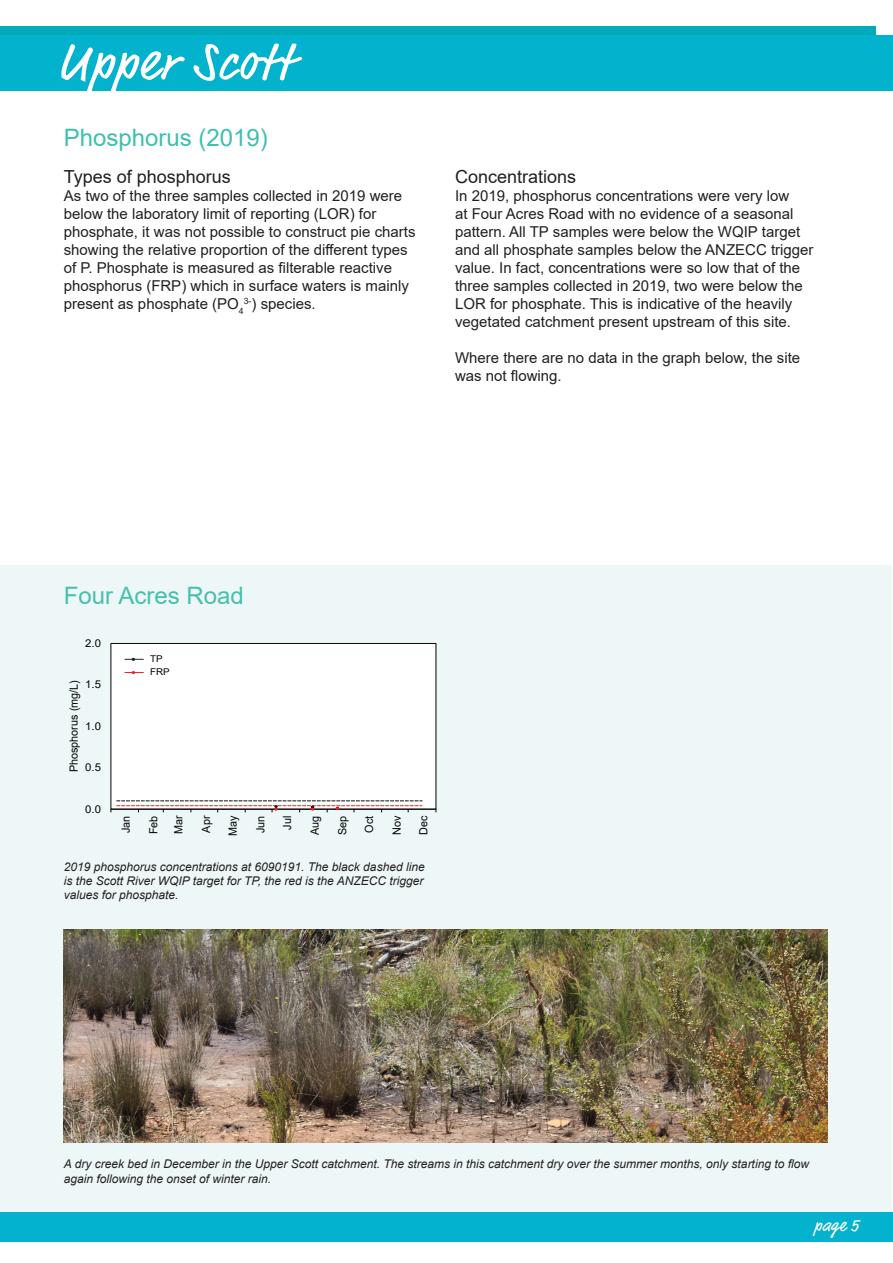
<style>
.page{position:relative;width:893px;height:1263px;background:#fff}
.page>*{position:absolute;margin:0;border:0;box-sizing:border-box;transform-origin:0 0}
.t1{font:54px "Market Web";letter-spacing:.03em;color:#fff}
.heading1{font:24px "Arial";color:#3fbfae}
.body_copy{font:24px "Arial";color:#47bfaf}
.sub-heading{font:18px "Arial";color:#231f20}
.t2{font:18px "Market Web";color:#fff}
.body_copy-2{font:15px/18px "Arial";color:#231f20}
.sub-heading-2{font:15px/18px "Arial";color:#231f20}
.t3{font:italic 12px/14.4px "Arial";color:#231f20;text-align:justify}
.t4{font:11.4px/24.9px "Arial";color:#040503;scale:.95 1}
.t5{font:10.8px "Arial";color:#040503;scale:1.05 1}
.t6{font:9.3px/13.2px "Arial";color:#050504;scale:1.05 1}
</style>
<div class="page">
<div style="left:0;top:27px;width:875px;height:64px;background:#00aab8"></div>
<div style="left:0;top:35px;width:893px;height:56px;background:#03b2cd"></div>
<div style="left:0;top:1212px;width:893px;height:30px;background:#03b2cd"></div>
<div style="left:0;top:566px;width:891px;height:646px;background:#edf7f7"></div>
<div style="left:111px;top:643px;width:325px;height:166px;background:#fff"></div>
<div style="left:110px;top:643px;width:326px;height:166px;border:1px solid #040503"></div>
<hr style="left:111px;top:809px;width:325px;height:1px;background:#040503">
<svg style="left:117px;top:801px;width:305px;height:11px"></svg>
<svg style="left:125px;top:658px;width:18px;height:3px"></svg>
<svg style="left:125px;top:671px;width:18px;height:3px"></svg>
<img style="left:64px;top:929px;width:764px;height:213px">
<p class="t1" style="left:57px;top:30px;width:236px">Upper Scott</p>
<p class="heading1" style="left:64px;top:121px;width:206px">Phosphorus (2019)</p>
<p class="sub-heading" style="left:64px;top:164px;width:169px">Types of phosphorus</p>
<p class="sub-heading-2" style="left:64px;top:187px;width:353px">As two of the three samples collected in 2019 were below the laboratory limit of reporting (LOR) for phosphate, it was not possible to construct pie charts showing the relative proportion of the different types of P. Phosphate is measured as filterable reactive phosphorus (FRP) which in surface waters is mainly present as phosphate (PO<sub>4</sub><sup>3-</sup>) species.</p>
<p class="sub-heading" style="left:455px;top:164px;width:123px">Concentrations</p>
<p class="body_copy-2" style="left:455px;top:187px;width:360px">In 2019, phosphorus concentrations were very low<br>at Four Acres Road with no evidence of a seasonal pattern. All TP samples were below the WQIP target and all phosphate samples below the ANZECC trigger value. In fact, concentrations were so low that of the three samples collected in 2019, two were below the LOR for phosphate. This is indicative of the heavily vegetated catchment present upstream of this site.</p>
<p class="body_copy-2" style="left:455px;top:349px;width:347px">Where there are no data in the graph below, the site was not flowing.</p>
<p class="body_copy" style="left:64px;top:579px;width:182px">Four Acres Road</p>
<p class="t5" style="left:85px;top:636px;width:17px">2.0</p>
<p class="t4" style="left:61px;top:772px;width:99px;rotate:-90deg">Phosphorus (mg/L)</p>
<p class="t5" style="left:85px;top:677px;width:17px">1.5</p>
<p class="t5" style="left:85px;top:718px;width:17px">1.0</p>
<p class="t5" style="left:85px;top:760px;width:17px">0.5</p>
<p class="t5" style="left:85px;top:801px;width:17px">0.0</p>
<p class="t6" style="left:150px;top:652px;width:20px">TP<br>FRP</p>
<p class="t4" style="left:113px;top:833px;width:20px;rotate:-90deg">Jan</p>
<p class="t4" style="left:141px;top:834px;width:21px;rotate:-90deg">Feb<br>Mar</p>
<p class="t4" style="left:194px;top:832px;width:19px;rotate:-90deg">Apr</p>
<p class="t4" style="left:220px;top:836px;width:23px;rotate:-90deg">May</p>
<p class="t4" style="left:248px;top:833px;width:20px;rotate:-90deg">Jun</p>
<p class="t4" style="left:275px;top:829px;width:16px;rotate:-90deg">Jul</p>
<p class="t4" style="left:302px;top:835px;width:22px;rotate:-90deg">Aug</p>
<p class="t4" style="left:330px;top:835px;width:22px;rotate:-90deg">Sep</p>
<p class="t4" style="left:357px;top:832px;width:19px;rotate:-90deg">Oct</p>
<p class="t4" style="left:384px;top:835px;width:22px;rotate:-90deg">Nov</p>
<p class="t4" style="left:411px;top:835px;width:22px;rotate:-90deg">Dec</p>
<p class="t3" style="left:64px;top:859px;width:362px">2019 phosphorus concentrations at 6090191. The black dashed line is the Scott River WQIP target for TP, the red is the ANZECC trigger values for phosphate.</p>
<p class="t3" style="left:64px;top:1157px;width:747px">A dry creek bed in December in the Upper Scott catchment. The streams in this catchment dry over the summer months, only starting to flow again following the onset of winter rain.</p>
<p class="t2" style="left:814px;top:1215px;width:46px">page 5</p>
</div>
